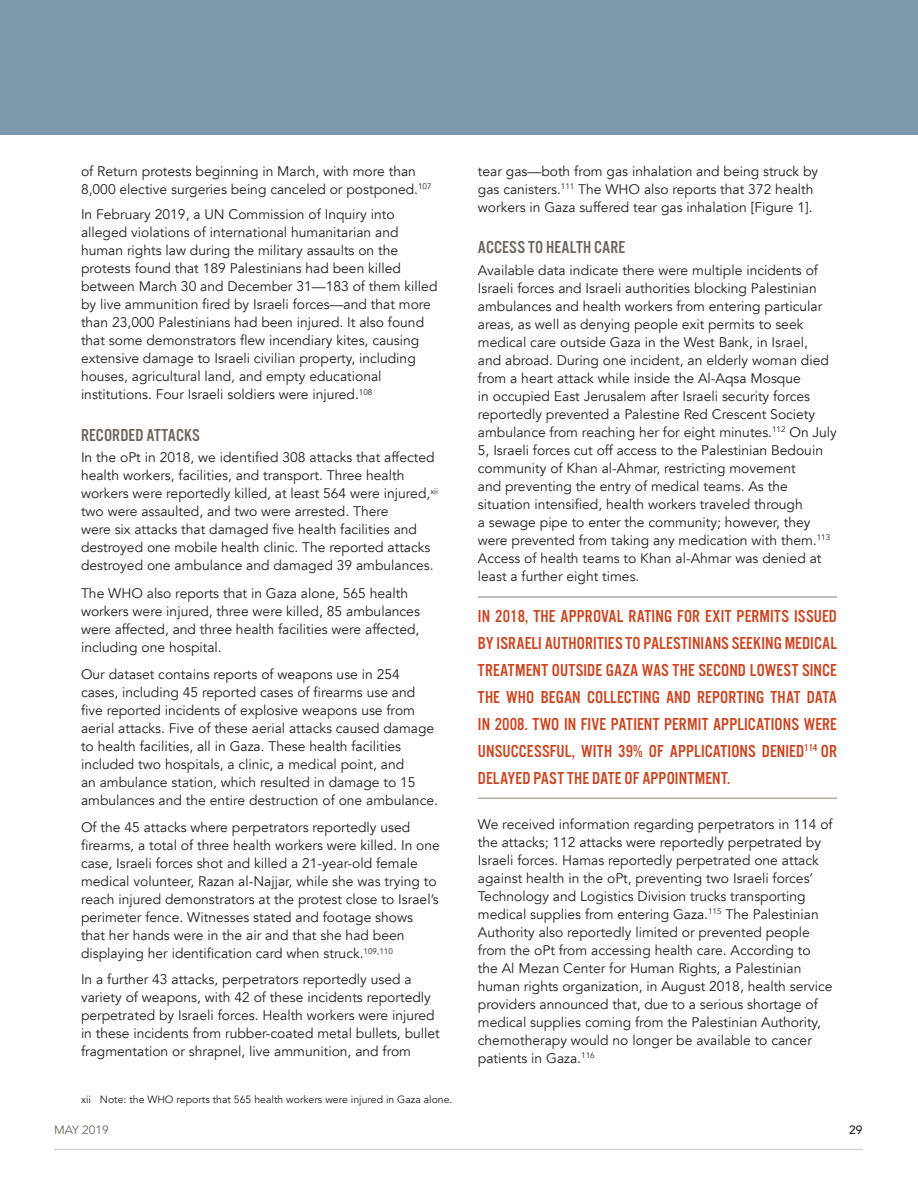
<style>
.page{position:relative;width:918px;height:1188px;background:#fff}
.page>*{position:absolute;margin:0;border:0;box-sizing:border-box;transform-origin:0 0}
.t1{font:18px/27px "Alternate Got No 3 D";letter-spacing:.005em;color:#cb4521;text-align:justify}
.t2{font:18px "Alternate Got No 3 D";letter-spacing:.005em;color:#6f645b}
.t3{font:13.8px/18px "Avenir";color:#231f20}
.t4{font:12px "Avenir";color:#6f645b}
.t5{font:500 12px "Avenir";color:#231f20}
.t6{font:10.5px "Avenir";color:#231f20}
</style>
<div class="page">
<div style="left:0;top:0;width:918px;height:135px;background:#7d99ac"></div>
<hr style="left:54px;top:1149px;width:809px;height:1px;background:#d7d2cf">
<hr style="left:478px;top:596px;width:359px;height:2px;background:#afa8a4">
<hr style="left:478px;top:798px;width:359px;height:1px;background:#afa8a4">
<p class="t3" style="left:81px;top:162px;width:352px">of Return protests beginning in March, with more than<br>8,000 elective surgeries being canceled or postponed.<sup>107</sup></p>
<p class="t3" style="left:81px;top:206px;width:358px">In February 2019, a UN Commission of Inquiry into alleged violations of international humanitarian and human rights law during the military assaults on the protests found that 189 Palestinians had been killed between March 30 and December 31—183 of them killed by live ammunition fired by Israeli forces—and that more than 23,000 Palestinians had been injured. It also found that some demonstrators flew incendiary kites, causing extensive damage to Israeli civilian property, including houses, agricultural land, and empty educational institutions. Four Israeli soldiers were injured.<sup>108</sup></p>
<h1 class="t2" style="left:81px;top:425px;width:120px">RECORDED ATTACKS</h1>
<p class="t3" style="left:81px;top:449px;width:359px">In the oPt in 2018, we identified 308 attacks that affected health workers, facilities, and transport. Three health workers were reportedly killed, at least 564 were injured,<sup>xii </sup>two were assaulted, and two were arrested. There<br>were six attacks that damaged five health facilities and destroyed one mobile health clinic. The reported attacks destroyed one ambulance and damaged 39 ambulances.</p>
<p class="t3" style="left:81px;top:584px;width:340px">The WHO also reports that in Gaza alone, 565 health workers were injured, three were killed, 85 ambulances were affected, and three health facilities were affected, including one hospital.</p>
<p class="t3" style="left:81px;top:666px;width:358px">Our dataset contains reports of weapons use in 254 cases, including 45 reported cases of firearms use and five reported incidents of explosive weapons use from aerial attacks. Five of these aerial attacks caused damage to health facilities, all in Gaza. These health facilities included two hospitals, a clinic, a medical point, and<br>an ambulance station, which resulted in damage to 15 ambulances and the entire destruction of one ambulance.</p>
<p class="t3" style="left:81px;top:819px;width:360px">Of the 45 attacks where perpetrators reportedly used firearms, a total of three health workers were killed. In one case, Israeli forces shot and killed a 21-year-old female medical volunteer, Razan al-Najjar, while she was trying to reach injured demonstrators at the protest close to Israel’s perimeter fence. Witnesses stated and footage shows that her hands were in the air and that she had been displaying her identification card when struck.<sup>109,110</sup></p>
<p class="t3" style="left:81px;top:971px;width:360px">In a further 43 attacks, perpetrators reportedly used a variety of weapons, with 42 of these incidents reportedly perpetrated by Israeli forces. Health workers were injured in these incidents from rubber-coated metal bullets, bullet fragmentation or shrapnel, live ammunition, and from</p>
<p class="t6" style="left:81px;top:1094px;width:373px">xii Note: the WHO reports that 565 health workers were injured in Gaza alone.</p>
<p class="t4" style="left:54px;top:1123px;width:56px">MAY 2019</p>
<p class="t3" style="left:478px;top:162px;width:342px">tear gas—both from gas inhalation and being struck by gas canisters.<sup>111</sup> The WHO also reports that 372 health workers in Gaza suffered tear gas inhalation [Figure 1].</p>
<h1 class="t2" style="left:478px;top:238px;width:149px">ACCESS TO HEALTH CARE</h1>
<p class="t3" style="left:478px;top:261px;width:361px">Available data indicate there were multiple incidents of Israeli forces and Israeli authorities blocking Palestinian ambulances and health workers from entering particular areas, as well as denying people exit permits to seek medical care outside Gaza in the West Bank, in Israel,<br>and abroad. During one incident, an elderly woman died from a heart attack while inside the Al-Aqsa Mosque<br>in occupied East Jerusalem after Israeli security forces reportedly prevented a Palestine Red Crescent Society ambulance from reaching her for eight minutes.<sup>112</sup> On July 5, Israeli forces cut off access to the Palestinian Bedouin community of Khan al-Ahmar, restricting movement<br>and preventing the entry of medical teams. As the situation intensified, health workers traveled through<br>a sewage pipe to enter the community; however, they were prevented from taking any medication with them.<sup>113<br></sup>Access of health teams to Khan al-Ahmar was denied at least a further eight times.</p>
<p class="t1" style="left:478px;top:603px;width:361px">IN 2018, THE APPROVAL RATING FOR EXIT PERMITS ISSUED BY ISRAELI AUTHORITIES TO PALESTINIANS SEEKING MEDICAL TREATMENT OUTSIDE GAZA WAS THE SECOND LOWEST SINCE THE WHO BEGAN COLLECTING AND REPORTING THAT DATA IN 2008. TWO IN FIVE PATIENT PERMIT APPLICATIONS WERE UNSUCCESSFUL, WITH 39% OF APPLICATIONS DENIED<sup>114</sup> OR DELAYED PAST THE DATE OF APPOINTMENT.</p>
<p class="t3" style="left:478px;top:816px;width:356px">We received information regarding perpetrators in 114 of the attacks; 112 attacks were reportedly perpetrated by Israeli forces. Hamas reportedly perpetrated one attack against health in the oPt, preventing two Israeli forces’ Technology and Logistics Division trucks transporting medical supplies from entering Gaza.<sup>115</sup> The Palestinian Authority also reportedly limited or prevented people from the oPt from accessing health care. According to the Al Mezan Center for Human Rights, a Palestinian human rights organization, in August 2018, health service providers announced that, due to a serious shortage of medical supplies coming from the Palestinian Authority, chemotherapy would no longer be available to cancer patients in Gaza.<sup>116</sup></p>
<p class="t5" style="left:849px;top:1119px;width:15px">29</p>
</div>
